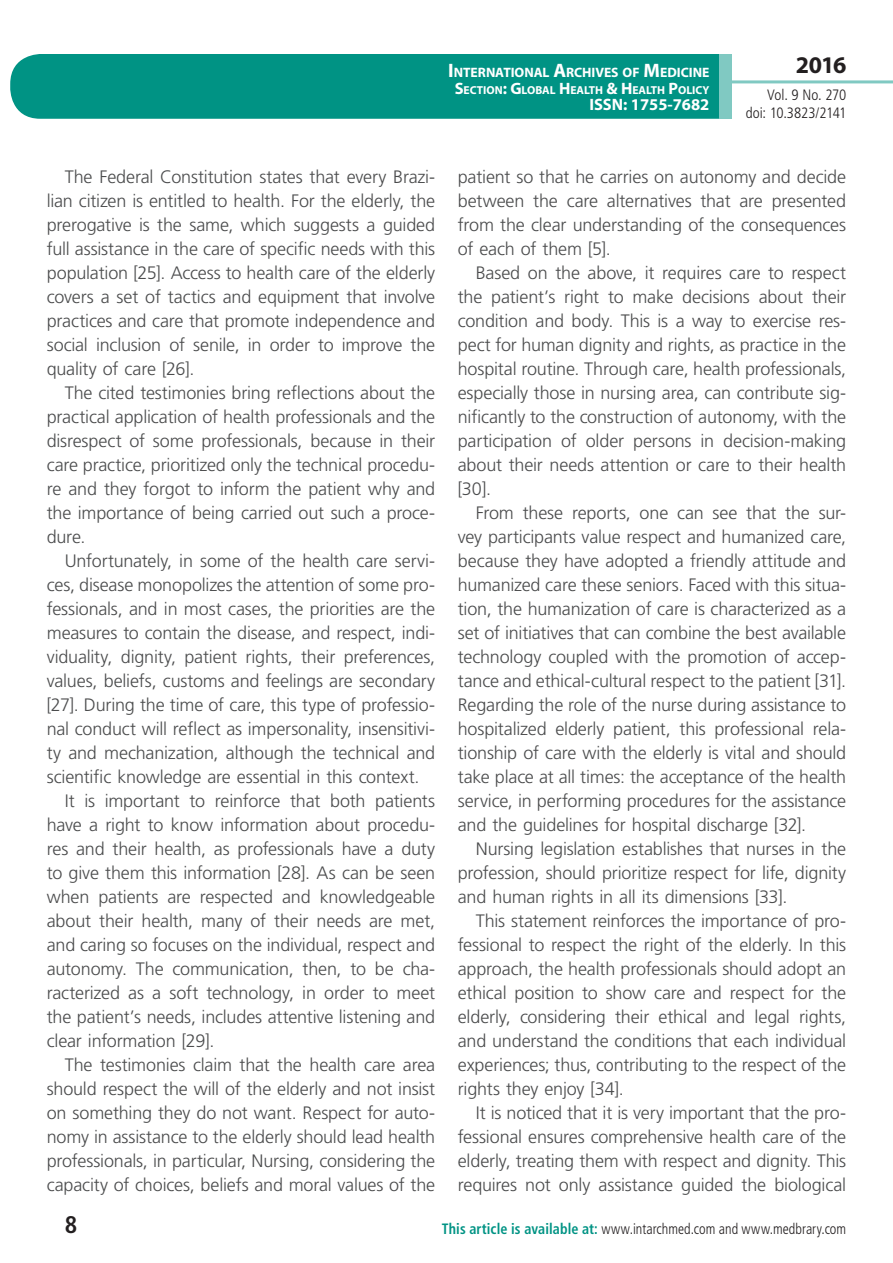
<style>
.page{position:relative;width:893px;height:1263px;background:#fff}
.page>*{position:absolute;margin:0;border:0;box-sizing:border-box;transform-origin:0 0}
.t1{font:700 24px "Myriad Pro";color:#231f20}
.t2{font:700 condensed 24px "Frutiger LT Std";color:#231f20}
.t3{font:300 18px/24px "Frutiger LT Std";letter-spacing:-.01em;color:#4b4c4d;text-align:justify}
.t4{font:700 16.5px "Myriad Pro";color:#fff}
.t5{font:300 condensed 15px "Frutiger LT Std";color:#231f20;scale:.94 1}
.t6{font:300 condensed 15px/18px "Frutiger LT Std";color:#231f20;text-align:right}
.t7{font:700 13.65px "Myriad Pro";letter-spacing:-.005em;color:#fff}
.t8{font:700 11.55px "Myriad Pro";color:#fff}
.s1{font-size:19.5px}
.s2{font-size:16.5px}
.s3{font-weight:700;color:#009384}
</style>
<div class="page">
<div style="left:10px;top:54px;width:775px;height:65px;background:#009384;border-radius:30px"></div>
<div style="left:732px;top:0;width:161px;height:157px;background:#fff"></div>
<hr style="left:730px;top:80px;width:163px;height:3px;background:#80c9c2">
<div style="left:719px;top:54px;width:13px;height:65px;background:#80c9c2"></div>
<p class="t7" style="left:448px;top:64px;width:263px"><span class="s1">I</span>NTERNATIONAL <span class="s1">A</span>RCHIVES OF <span class="s1">M</span>EDICINE</p>
<p class="t8" style="left:455px;top:82px;width:256px"><span class="s2">S</span>ECTION<span class="s2">: G</span>LOBAL <span class="s2">H</span> EALTH <span class="s2">&amp; H</span> EALTH <span class="s2">P</span>OLICY</p>
<p class="t4" style="left:589px;top:94px;width:122px">ISSN: 1755-7682</p>
<h1 class="t1" style="left:796px;top:49px;width:52px">2016</h1>
<p class="t6" style="left:746px;top:86px;width:102px">Vol. 9 No. 270 doi: 10.3823/2141</p>
<p class="t3" style="left:47px;top:165px;width:390px;text-indent:18px">The Federal Constitution states that every Brazi&shy;lian citizen is entitled to health. For the elderly, the prerogative is the same, which suggests a guided full assistance in the care of specific needs with this population [25]. Access to health care of the elderly covers a set of tactics and equipment that involve practices and care that promote independence and social inclusion of senile, in order to improve the quality of care [26].</p>
<p class="t3" style="left:47px;top:381px;width:390px;text-indent:18px">The cited testimonies bring reflections about the practical application of health professionals and the disrespect of some professionals, because in their care practice, prioritized only the technical procedu&shy;re and they forgot to inform the patient why and the importance of being carried out such a proce&shy;dure.</p>
<p class="t3" style="left:65px;top:549px;width:372px">Unfortunately, in some of the health care servi-</p>
<p class="t3" style="left:47px;top:573px;width:390px">ces, disease monopolizes the attention of some pro-</p>
<p class="t3" style="left:47px;top:597px;width:390px">fessionals, and in most cases, the priorities are the</p>
<p class="t3" style="left:47px;top:621px;width:390px">measures to contain the disease, and respect, indi-</p>
<p class="t3" style="left:47px;top:645px;width:390px">viduality, dignity, patient rights, their preferences,</p>
<p class="t3" style="left:47px;top:669px;width:390px">values, beliefs, customs and feelings are secondary</p>
<p class="t3" style="left:47px;top:693px;width:390px">[27]. During the time of care, this type of professio-</p>
<p class="t3" style="left:47px;top:717px;width:390px">nal conduct will reflect as impersonality, insensitivi-</p>
<p class="t3" style="left:47px;top:741px;width:390px">ty and mechanization, although the technical and</p>
<p class="t3" style="left:47px;top:765px;width:374px">scientific knowledge are essential in this context.</p>
<p class="t3" style="left:65px;top:789px;width:372px">It is important to reinforce that both patients</p>
<p class="t3" style="left:47px;top:813px;width:390px">have a right to know information about procedu-</p>
<p class="t3" style="left:47px;top:837px;width:390px">res and their health, as professionals have a duty</p>
<p class="t3" style="left:47px;top:861px;width:390px">to give them this information [28]. As can be seen</p>
<p class="t3" style="left:47px;top:885px;width:390px">when patients are respected and knowledgeable</p>
<p class="t3" style="left:47px;top:909px;width:390px">about their health, many of their needs are met,</p>
<p class="t3" style="left:47px;top:933px;width:390px">and caring so focuses on the individual, respect and</p>
<p class="t3" style="left:47px;top:957px;width:390px">autonomy. The communication, then, to be cha-</p>
<p class="t3" style="left:47px;top:981px;width:390px">racterized as a soft technology, in order to meet</p>
<p class="t3" style="left:47px;top:1005px;width:390px">the patient’s needs, includes attentive listening and</p>
<p class="t3" style="left:47px;top:1029px;width:169px">clear information [29].</p>
<p class="t3" style="left:65px;top:1053px;width:372px">The testimonies claim that the health care area</p>
<p class="t3" style="left:47px;top:1077px;width:390px">should respect the will of the elderly and not insist</p>
<p class="t3" style="left:47px;top:1101px;width:390px">on something they do not want. Respect for auto-</p>
<p class="t3" style="left:47px;top:1125px;width:390px">nomy in assistance to the elderly should lead health</p>
<p class="t3" style="left:47px;top:1149px;width:390px">professionals, in particular, Nursing, considering the</p>
<p class="t3" style="left:47px;top:1173px;width:390px">capacity of choices, beliefs and moral values of the</p>
<p class="t3" style="left:458px;top:165px;width:390px">patient so that he carries on autonomy and decide between the care alternatives that are presented from the clear understanding of the consequences of each of them [5].</p>
<p class="t3" style="left:458px;top:261px;width:390px;text-indent:18px">Based on the above, it requires care to respect the patient’s right to make decisions about their condition and body. This is a way to exercise res&shy;pect for human dignity and rights, as practice in the hospital routine. Through care, health professionals, especially those in nursing area, can contribute sig&shy;nificantly to the construction of autonomy, with the participation of older persons in decision-making about their needs attention or care to their health [30].</p>
<p class="t3" style="left:458px;top:501px;width:390px;text-indent:18px">From these reports, one can see that the sur&shy;vey participants value respect and humanized care, because they have adopted a friendly attitude and humanized care these seniors. Faced with this situa&shy;tion, the humanization of care is characterized as a set of initiatives that can combine the best available technology coupled with the promotion of accep&shy;tance and ethical-cultural respect to the patient [31].<br>Regarding the role of the nurse during assistance to hospitalized elderly patient, this professional rela&shy;tionship of care with the elderly is vital and should take place at all times: the acceptance of the health service, in performing procedures for the assistance and the guidelines for hospital discharge [32].</p>
<p class="t3" style="left:458px;top:837px;width:390px;text-indent:18px">Nursing legislation establishes that nurses in the profession, should prioritize respect for life, dignity and human rights in all its dimensions [33].</p>
<p class="t3" style="left:458px;top:909px;width:390px;text-indent:18px">This statement reinforces the importance of pro&shy;fessional to respect the right of the elderly. In this approach, the health professionals should adopt an ethical position to show care and respect for the elderly, considering their ethical and legal rights, and understand the conditions that each individual experiences; thus, contributing to the respect of the rights they enjoy [34].</p>
<p class="t3" style="left:458px;top:1101px;width:390px;text-indent:18px">It is noticed that it is very important that the pro&shy;fessional ensures comprehensive health care of the elderly, treating them with respect and dignity. This requires not only assistance guided the biological</p>
<h1 class="t2" style="left:65px;top:1210px;width:14px">8</h1>
<p class="t5" style="left:442px;top:1220px;width:432px"><span class="s3">This article is available at:</span> www.intarchmed.com and www.medbrary.com</p>
</div>
